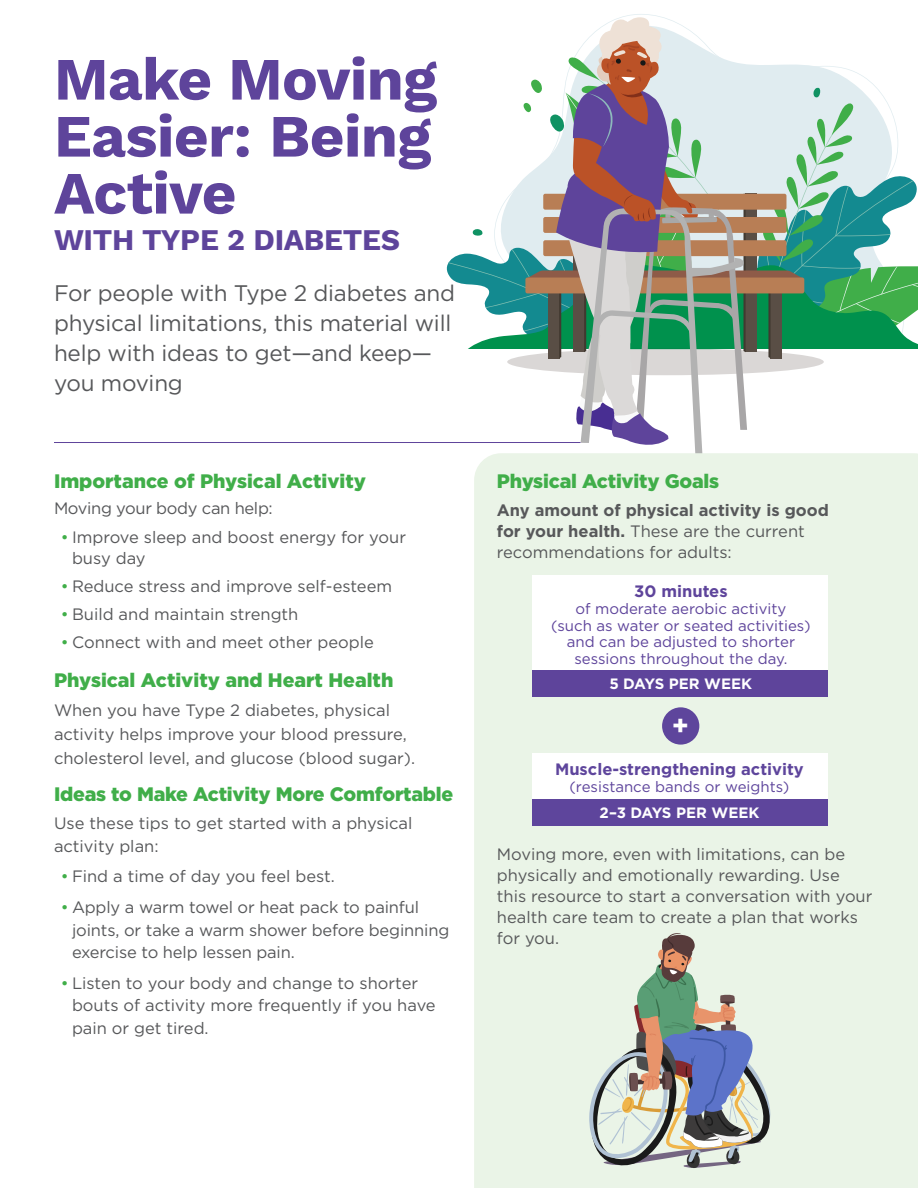
<style>
.page{position:relative;width:918px;height:1188px;background:#fff}
.page>*{position:absolute;margin:0;border:0;box-sizing:border-box;transform-origin:0 0}
.t1{font:700 60px/57px "Work Sans";letter-spacing:-.01em;color:#5e449b;text-align:justify}
.t2{font:700 30px "Work Sans";letter-spacing:-.01em;color:#5e449b}
.Bullet{font:700 27px "Gotham";color:#fff}
.t3{font:22.5px/30px "Gotham";letter-spacing:-.01em;color:#57585a}
.subhead{font:900 19.5px "Gotham";letter-spacing:-.01em;color:#40ae49}
.Bullet-2{font:16.5px/21px "Gotham";color:#57585a}
.t4{font:700 16.5px/21px "Gotham";color:#57585a}
.Bullet-3{font:700 16.5px "Gotham";color:#5e459c}
.Body{font:16.5px "Gotham";letter-spacing:-.02em;color:#57585a}
.Bullet-4{font:700 16.5px "Gotham";color:#5e449b}
.Bullet-5{font:15px/16.5px "Gotham";color:#5e449b;text-align:center}
.Bullet-6{font:700 15px "Gotham";color:#fff}
.Bullet-7{font:15px "Gotham";color:#5e459c}
.s1{color:#40ae49}
.s2{font-weight:400}
</style>
<div class="page">
<svg style="left:446px;top:16px;width:472px;height:437px"></svg>
<div style="left:474px;top:453px;width:444px;height:735px;background:#eaf4e7"></div>
<hr style="left:54px;top:442px;width:526px;height:1px;background:#5e449b">
<div style="left:532px;top:576px;width:296px;height:97px;background:#fff"></div>
<div style="left:532px;top:670px;width:296px;height:27px;background:#5e449b"></div>
<div style="left:532px;top:754px;width:296px;height:72px;background:#fff"></div>
<div style="left:532px;top:799px;width:296px;height:27px;background:#5e459c"></div>
<div style="left:662px;top:707px;width:37px;height:38px;background:#5e459c;border-radius:50%"></div>
<svg style="left:589px;top:933px;width:185px;height:236px;background:#b6bcb8"></svg>
<p class="t1" style="left:54px;top:54px;width:385px">Make Moving Easier: Being Active</p>
<p class="t2" style="left:54px;top:223px;width:348px">WITH TYPE 2 DIABETES</p>
<p class="t3" style="left:54px;top:278px;width:403px">For people with Type 2 diabetes and physical limitations, this material will help with ideas to get—and keep— you moving</p>
<p class="subhead" style="left:54px;top:468px;width:314px">Importance of Physical Activity</p>
<p class="Body" style="left:54px;top:498px;width:220px">Moving your body can help:</p>
<p class="Bullet-2" style="left:72px;top:527px;width:336px;text-indent:-11px"><span class="s1">•</span> Improve sleep and boost energy for your busy day</p>
<p class="Bullet-2" style="left:61px;top:576px;width:333px"><span class="s1">•</span> Reduce stress and improve self-esteem</p>
<p class="Bullet-2" style="left:61px;top:603px;width:239px"><span class="s1">•</span> Build and maintain strength</p>
<p class="Bullet-2" style="left:61px;top:631px;width:315px"><span class="s1">•</span> Connect with and meet other people</p>
<p class="subhead" style="left:54px;top:666px;width:341px">Physical Activity and Heart Health</p>
<p class="Bullet-2" style="left:54px;top:698px;width:363px;line-height:24px">When you have Type 2 diabetes, physical activity helps improve your blood pressure, cholesterol level, and glucose (blood sugar).</p>
<p class="subhead" style="left:54px;top:781px;width:401px">Ideas to Make Activity More Comfortable</p>
<p class="Bullet-2" style="left:54px;top:812px;width:360px;line-height:22.5px">Use these tips to get started with a physical activity plan:</p>
<p class="Bullet-2" style="left:61px;top:866px;width:276px"><span class="s1">•</span> Find a time of day you feel best.</p>
<p class="Bullet-2" style="left:72px;top:896px;width:379px;line-height:22.5px;text-indent:-11px"><span class="s1">•</span> Apply a warm towel or heat pack to painful joints, or take a warm shower before beginning exercise to help lessen pain.</p>
<p class="Bullet-2" style="left:72px;top:971px;width:365px;line-height:22.5px;text-indent:-11px"><span class="s1">•</span> Listen to your body and change to shorter bouts of activity more frequently if you have pain or get tired.</p>
<p class="subhead" style="left:497px;top:468px;width:224px">Physical Activity Goals</p>
<p class="t4" style="left:497px;top:499px;width:334px">Any amount of physical activity is good for your health. <span class="s2">These are the current recommendations for adults:</span></p>
<p class="Bullet-4" style="left:634px;top:580px;width:95px">30 minutes</p>
<p class="Bullet-5" style="left:551px;top:600px;width:261px">of moderate aerobic activity<br>(such as water or seated activities) and can be adjusted to shorter sessions throughout the day.</p>
<p class="Bullet-6" style="left:609px;top:674px;width:144px">5 DAYS PER WEEK</p>
<p class="Bullet" style="left:672px;top:707px;width:19px">+</p>
<p class="Bullet-3" style="left:555px;top:758px;width:250px">Muscle-strengthening activity</p>
<p class="Bullet-7" style="left:569px;top:777px;width:221px">(resistance bands or weights)</p>
<p class="Bullet-6" style="left:600px;top:803px;width:161px">2–3 DAYS PER WEEK</p>
<p class="Bullet-2" style="left:497px;top:843px;width:377px">Moving more, even with limitations, can be physically and emotionally rewarding. Use this resource to start a conversation with your health care team to create a plan that works for you.</p>
</div>
